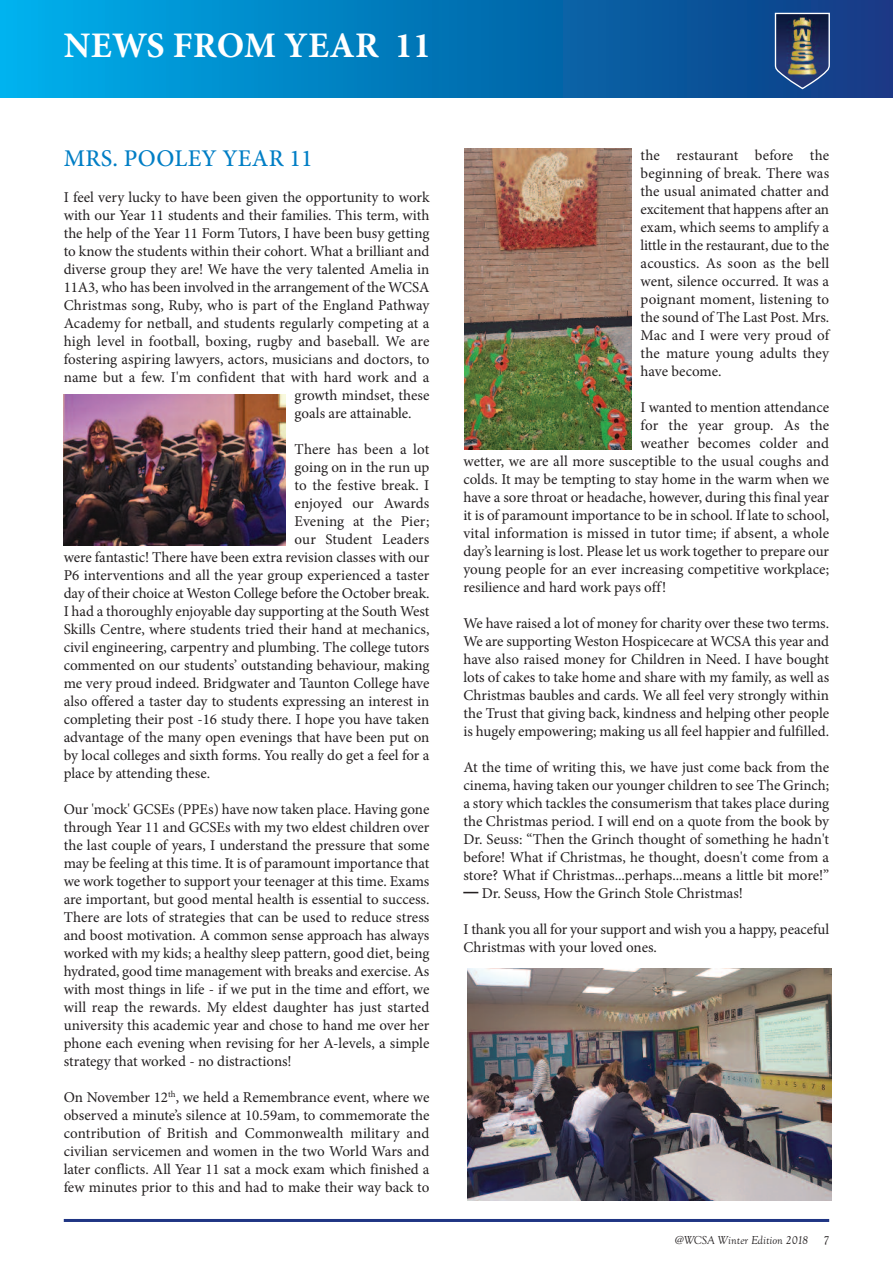
<style>
.page{position:relative;width:893px;height:1263px;background:#fff}
.page>*{position:absolute;margin:0;border:0;box-sizing:border-box;transform-origin:0 0}
.t1{font:700 36px "Minion Pro";letter-spacing:.01em;color:#fff}
.t2{font:500 24px "Minion Pro";letter-spacing:.01em;color:#007ec5}
.t3{font:15px/18px "Minion Pro";color:#231f20;text-align:justify}
.t4{font:italic 12px "Goudy Old Style T";color:#231f20}
.s1{font-family:"Ping Fang SC";font-weight:500}
</style>
<div class="page">
<hr style="left:64px;top:1219px;width:765px;height:3px;background:#1f3584">
<svg style="left:0;top:0;width:893px;height:98px;background:#0675b5"></svg>
<svg style="left:775px;top:65px;width:55px;height:24px"></svg>
<img style="left:468px;top:968px;width:364px;height:233px">
<img style="left:64px;top:394px;width:222px;height:152px">
<img style="left:464px;top:149px;width:168px;height:301px">
<h1 class="t1" style="left:64px;top:32px;width:369px">NEWS FROM YEAR 11</h1>
<h2 class="t2" style="left:64px;top:149px;width:251px">MRS. POOLEY YEAR 11</h2>
<p class="t3" style="left:64px;top:190px;width:367px">I feel very lucky to have been given the opportunity to work</p>
<p class="t3" style="left:64px;top:208px;width:367px">with our Year 11 students and their families. This term, with</p>
<p class="t3" style="left:64px;top:226px;width:367px">the help of the Year 11 Form Tutors, I have been busy getting</p>
<p class="t3" style="left:64px;top:244px;width:367px">to know the students within their cohort. What a brilliant and</p>
<p class="t3" style="left:64px;top:262px;width:367px">diverse group they are! We have the very talented Amelia in</p>
<p class="t3" style="left:64px;top:280px;width:367px">11A3, who has been involved in the arrangement of the WCSA</p>
<p class="t3" style="left:64px;top:298px;width:367px">Christmas song, Ruby, who is part of the England Pathway</p>
<p class="t3" style="left:64px;top:316px;width:367px">Academy for netball, and students regularly competing at a</p>
<p class="t3" style="left:64px;top:334px;width:367px">high level in football, boxing, rugby and baseball. We are</p>
<p class="t3" style="left:64px;top:352px;width:367px">fostering aspiring lawyers, actors, musicians and doctors, to</p>
<p class="t3" style="left:64px;top:370px;width:367px">name but a few. I'm confident that with hard work and a</p>
<p class="t3" style="left:295px;top:388px;width:136px">growth mindset, these</p>
<p class="t3" style="left:295px;top:406px;width:119px">goals are attainable.</p>
<p class="t3" style="left:295px;top:442px;width:136px">There has been a lot</p>
<p class="t3" style="left:295px;top:460px;width:136px">going on in the run up</p>
<p class="t3" style="left:295px;top:478px;width:136px">to the festive break. I</p>
<p class="t3" style="left:295px;top:496px;width:136px">enjoyed our Awards</p>
<p class="t3" style="left:295px;top:514px;width:136px">Evening at the Pier;</p>
<p class="t3" style="left:295px;top:532px;width:136px">our Student Leaders</p>
<p class="t3" style="left:64px;top:550px;width:367px">were fantastic! There have been extra revision classes with our</p>
<p class="t3" style="left:64px;top:568px;width:367px">P6 interventions and all the year group experienced a taster</p>
<p class="t3" style="left:64px;top:586px;width:367px">day of their choice at Weston College before the October break.</p>
<p class="t3" style="left:64px;top:604px;width:367px">I had a thoroughly enjoyable day supporting at the South West</p>
<p class="t3" style="left:64px;top:622px;width:367px">Skills Centre, where students tried their hand at mechanics,</p>
<p class="t3" style="left:64px;top:640px;width:367px">civil engineering, carpentry and plumbing. The college tutors</p>
<p class="t3" style="left:64px;top:658px;width:367px">commented on our students’ outstanding behaviour, making</p>
<p class="t3" style="left:64px;top:676px;width:367px">me very proud indeed. Bridgwater and Taunton College have</p>
<p class="t3" style="left:64px;top:694px;width:367px">also offered a taster day to students expressing an interest in</p>
<p class="t3" style="left:64px;top:712px;width:367px">completing their post -16 study there. I hope you have taken</p>
<p class="t3" style="left:64px;top:730px;width:367px">advantage of the many open evenings that have been put on</p>
<p class="t3" style="left:64px;top:748px;width:367px">by local colleges and sixth forms. You really do get a feel for a</p>
<p class="t3" style="left:64px;top:766px;width:148px">place by attending these.</p>
<p class="t3" style="left:64px;top:802px;width:367px">Our 'mock' GCSEs (PPEs) have now taken place. Having gone through Year 11 and GCSEs with my two eldest children over the last couple of years, I understand the pressure that some may be feeling at this time. It is of paramount importance that we work together to support your teenager at this time. Exams are important, but good mental health is essential to success.<br>There are lots of strategies that can be used to reduce stress and boost motivation. A common sense approach has always worked with my kids; a healthy sleep pattern, good diet, being hydrated, good time management with breaks and exercise. As with most things in life - if we put in the time and effort, we will reap the rewards. My eldest daughter has just started university this academic year and chose to hand me over her phone each evening when revising for her A-levels, a simple strategy that worked - no distractions!</p>
<p class="t3" style="left:64px;top:1090px;width:367px">On November 12<sup>th</sup>, we held a Remembrance event, where we observed a minute’s silence at 10.59am, to commemorate the contribution of British and Commonwealth military and civilian servicemen and women in the two World Wars and later conflicts. All Year 11 sat a mock exam which finished a few minutes prior to this and had to make their way back to</p>
<p class="t3" style="left:641px;top:147px;width:190px">the restaurant before the beginning of break. There was the usual animated chatter and excitement that happens after an exam, which seems to amplify a little in the restaurant, due to the acoustics. As soon as the bell went, silence occurred. It was a poignant moment, listening to the sound of The Last Post. Mrs.<br>Mac and I were very proud of the mature young adults they have become.</p>
<p class="t3" style="left:641px;top:399px;width:190px">I wanted to mention attendance</p>
<p class="t3" style="left:641px;top:417px;width:190px">for the year group. As the</p>
<p class="t3" style="left:641px;top:435px;width:190px">weather becomes colder and</p>
<p class="t3" style="left:463px;top:453px;width:367px">wetter, we are all more susceptible to the usual coughs and</p>
<p class="t3" style="left:463px;top:471px;width:367px">colds. It may be tempting to stay home in the warm when we</p>
<p class="t3" style="left:463px;top:489px;width:367px">have a sore throat or headache, however, during this final year</p>
<p class="t3" style="left:463px;top:507px;width:367px">it is of paramount importance to be in school. If late to school,</p>
<p class="t3" style="left:463px;top:525px;width:367px">vital information is missed in tutor time; if absent, a whole</p>
<p class="t3" style="left:463px;top:543px;width:367px">day’s learning is lost. Please let us work together to prepare our</p>
<p class="t3" style="left:463px;top:561px;width:367px">young people for an ever increasing competitive workplace;</p>
<p class="t3" style="left:463px;top:579px;width:204px">resilience and hard work pays off!</p>
<p class="t3" style="left:463px;top:615px;width:367px">We have raised a lot of money for charity over these two terms.<br>We are supporting Weston Hospicecare at WCSA this year and have also raised money for Children in Need. I have bought lots of cakes to take home and share with my family, as well as Christmas baubles and cards. We all feel very strongly within the Trust that giving back, kindness and helping other people is hugely empowering; making us all feel happier and fulfilled.</p>
<p class="t3" style="left:463px;top:759px;width:367px">At the time of writing this, we have just come back from the cinema, having taken our younger children to see The Grinch; a story which tackles the consumerism that takes place during the Christmas period. I will end on a quote from the book by Dr. Seuss: “Then the Grinch thought of something he hadn't before! What if Christmas, he thought, doesn't come from a store? What if Christmas...perhaps...means a little bit more!” <span class="s1">―</span> Dr. Seuss, How the Grinch Stole Christmas!</p>
<p class="t3" style="left:463px;top:921px;width:367px">I thank you all for your support and wish you a happy, peaceful<br>Christmas with your loved ones.</p>
<p class="t4" style="left:675px;top:1233px;width:135px">@WCSA Winter Edition 2018</p>
<p class="t4" style="left:823px;top:1233px;width:7px">7</p>
</div>
